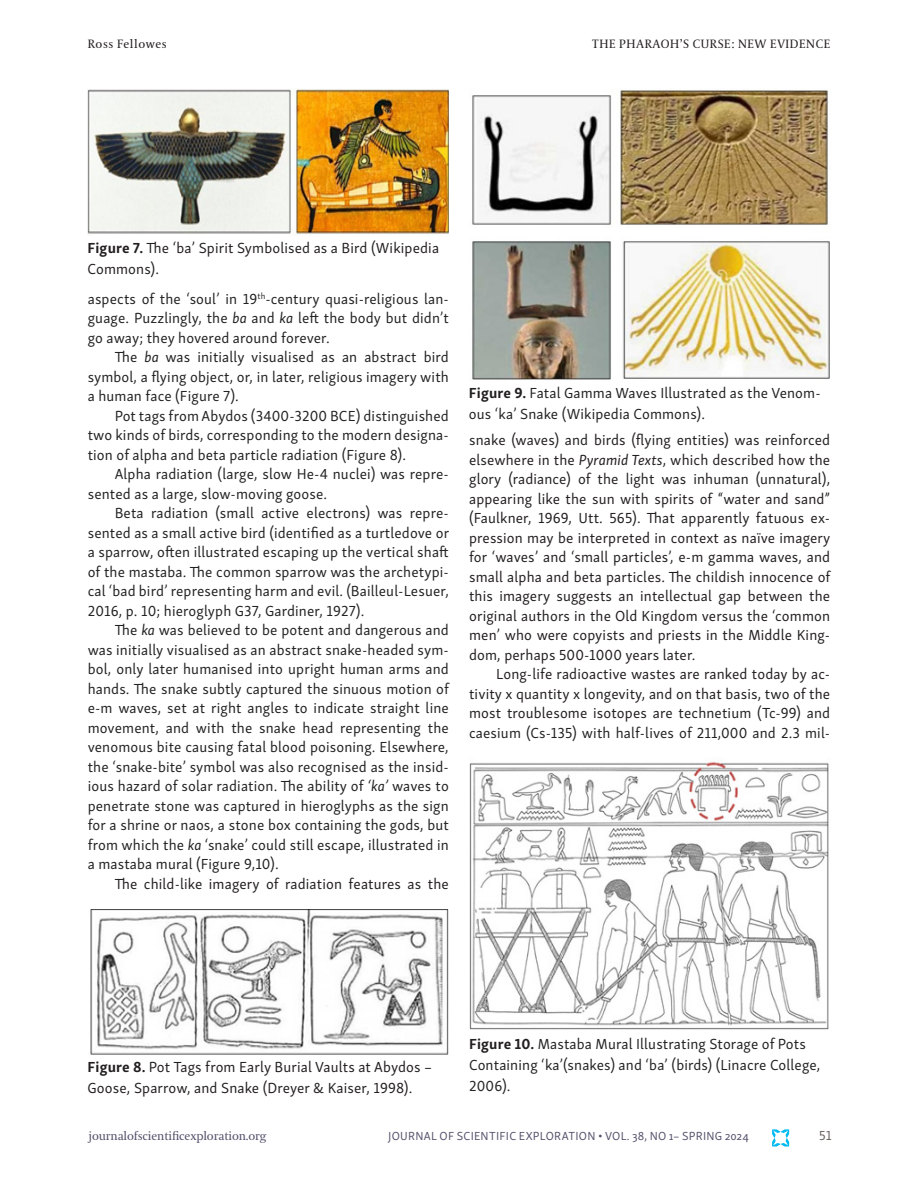
<style>
.page{position:relative;width:918px;height:1188px;background:#fff}
.page>*{position:absolute;margin:0;border:0;box-sizing:border-box;transform-origin:0 0}
.t1{font:15px/19.5px "Skolar Sans PE";letter-spacing:.01em;color:#222;text-align:justify}
.t2{font:15px/19.5px "Skolar Sans PE";letter-spacing:.01em;color:#231f20;text-align:justify}
.t3{font:13.5px "Skolar Sans PE";color:#66605e}
.t4{font:12px "Skolar Sans PE";letter-spacing:.025em;color:#53506a}
.t5{font:12px "Coranto 2";letter-spacing:.05em;color:#231f20}
.t6{font:12px "Coranto 2";letter-spacing:-.01em;color:#53506a}
.s1{font-weight:700}
.s2{font-style:italic}
.s3{font-weight:700;color:#231f20}
.s4{color:#222}
</style>
<div class="page">
<svg style="left:772px;top:1129px;width:17px;height:18px"></svg>
<img style="left:88px;top:88px;width:361px;height:146px">
<img style="left:90px;top:910px;width:359px;height:145px">
<img style="left:472px;top:90px;width:358px;height:290px">
<img style="left:470px;top:761px;width:359px;height:269px">
<p class="t5" style="left:88px;top:37px;width:81px">Ross Fellowes</p>
<p class="t5" style="left:592px;top:37px;width:239px">THE PHARAOH’S CURSE: NEW EVIDENCE</p>
<p class="t2" style="left:87px;top:236px;width:353px;line-height:21px"><span class="s1">Figure 7.</span> The ‘ba’ Spirit Symbolised as a Bird (Wikipedia<br>Commons).</p>
<p class="t1" style="left:88px;top:288px;width:363px">aspects of the ‘soul’ in 19<sup>th</sup>-century quasi-religious lan&shy;guage. Puzzlingly, the <span class="s2">ba</span> and <span class="s2">ka</span> left the body but didn’t go away; they hovered around forever.</p>
<p class="t1" style="left:88px;top:346px;width:363px;text-indent:27px">The <span class="s2">ba</span> was initially visualised as an abstract bird symbol, a flying object, or, in later, religious imagery with a human face (Figure 7).</p>
<p class="t1" style="left:88px;top:405px;width:363px;text-indent:27px">Pot tags from Abydos (3400-3200 BCE) distinguished two kinds of birds, corresponding to the modern designa&shy;tion of alpha and beta particle radiation (Figure 8).</p>
<p class="t1" style="left:88px;top:463px;width:363px;text-indent:27px">Alpha radiation (large, slow He-4 nuclei) was repre&shy;sented as a large, slow-moving goose.</p>
<p class="t1" style="left:88px;top:502px;width:363px;text-indent:27px">Beta radiation (small active electrons) was repre&shy;sented as a small active bird (identified as a turtledove or a sparrow, often illustrated escaping up the vertical shaft of the mastaba. The common sparrow was the archetypi&shy;cal ‘bad bird’ representing harm and evil. (Bailleul-Lesuer, 2016, p. 10; hieroglyph G37, Gardiner, 1927).</p>
<p class="t1" style="left:88px;top:619px;width:363px;text-indent:27px">The <span class="s2">ka</span> was believed to be potent and dangerous and was initially visualised as an abstract snake-headed sym&shy;bol, only later humanised into upright human arms and hands. The snake subtly captured the sinuous motion of e-m waves, set at right angles to indicate straight line movement, and with the snake head representing the venomous bite causing fatal blood poisoning. Elsewhere, the ‘snake-bite’ symbol was also recognised as the insid&shy;ious hazard of solar radiation. The ability of <span class="s2">‘ka’</span> waves to penetrate stone was captured in hieroglyphs as the sign for a shrine or naos, a stone box containing the gods, but from which the <span class="s2">ka</span> ‘snake’ could still escape, illustrated in a mastaba mural (Figure 9,10).</p>
<p class="t2" style="left:115px;top:873px;width:336px">The child-like imagery of radiation features as the</p>
<p class="t1" style="left:469px;top:381px;width:353px;line-height:21px"><span class="s3">Figure 9.</span> Fatal Gamma Waves Illustrated as the Venom&shy;ous ‘ka’ Snake (Wikipedia Commons).</p>
<p class="t2" style="left:469px;top:429px;width:363px">snake (waves) and birds (flying entities) was reinforced elsewhere in the <span class="s2">Pyramid Texts</span>, which described how the glory (radiance) of the light was inhuman (unnatural), appearing like the sun with spirits of “water and sand” (Faulkner, 1969, Utt. 565). That apparently fatuous ex&shy;pression may be interpreted in context as naïve imagery for ‘waves’ and ‘small particles’, e-m gamma waves, and small alpha and beta particles. The childish innocence of this imagery suggests an intellectual gap between the original authors in the Old Kingdom versus the ‘common men’ who were copyists and priests in the Middle King&shy;dom, perhaps 500-1000 years later.</p>
<p class="t2" style="left:469px;top:663px;width:363px;text-indent:27px">Long-life radioactive wastes are ranked today by ac&shy;tivity x quantity x longevity, and on that basis, two of the most troublesome isotopes ar<span class="s4">e technetium (Tc-99) and caesium (Cs-135) with half-lives of 211,000 and 2.3 mil-</span></p>
<p class="t2" style="left:88px;top:1055px;width:346px;line-height:21px"><span class="s1">Figure 8.</span> Pot Tags from Early Burial Vaults at Abydos –<br>Goose, Sparrow, and Snake (Dreyer &amp; Kaiser, 1998).</p>
<p class="t1" style="left:469px;top:1032px;width:353px;line-height:21px;text-align:left"><span class="s3">Figure 10.</span> Mastaba Mural Illustrating Storage of Pots<br>Containing ‘ka’(snakes) and ‘ba’ (birds) (Linacre College,<br>2006).</p>
<p class="t6" style="left:89px;top:1129px;width:180px">journalofscientificexploration.org</p>
<p class="t4" style="left:388px;top:1127px;width:362px">JOURNAL OF SCIENTIFIC EXPLORATION • VOL. 38, NO 1– SPRING 2024</p>
<p class="t3" style="left:819px;top:1126px;width:14px">51</p>
</div>
